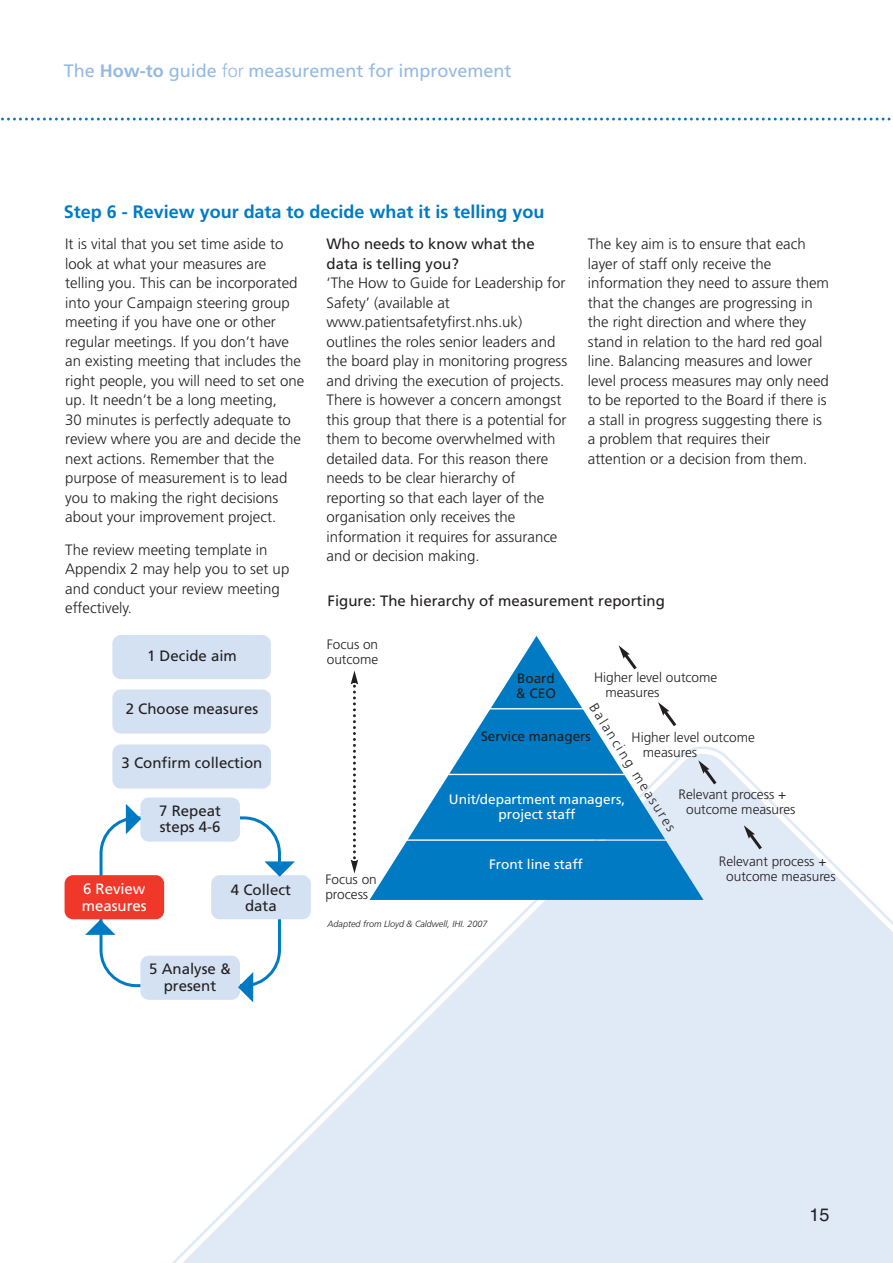
<style>
.page{position:relative;width:893px;height:1263px;background:#fff}
.page>*{position:absolute;margin:0;border:0;box-sizing:border-box;transform-origin:0 0}
.t1{font:700 18px "Frutiger";color:#007bc3}
.t2{font:18px "Frutiger";color:#94bae3}
.t3{font:18px "Helvetica";color:#231f20}
.t4{font:300 15px/19.5px "Frutiger";color:#231f20}
.t5{font:15px/16.5px "Frutiger";color:#231f20}
.t6{font:15px/16.5px "Frutiger";color:#fff}
.t7{font:300 13.65px/15px "Frutiger";color:#231f20}
.t8{font:13.65px/15px "Frutiger";color:#fff;text-align:center}
.t9{font:13.65px/15px "Frutiger";color:#231f20}
.t10{font:italic 300 9px "Frutiger";color:#231f20}
.s1{font-weight:700}
.s2{font-weight:300}
</style>
<div class="page">
<svg style="left:163px;top:755px;width:729px;height:508px;fill:#e0e9f6"></svg>
<svg style="left:1px;top:118px;width:890px;height:3px"></svg>
<div style="left:65px;top:875px;width:99px;height:44px;background:#ef3829;border-radius:9px"></div>
<div style="left:211px;top:875px;width:100px;height:44px;background:#d4e1f3;border-radius:9px"></div>
<div style="left:140px;top:798px;width:100px;height:44px;background:#d4e1f3;border-radius:9px"></div>
<div style="left:112px;top:744px;width:159px;height:45px;background:#d4e1f3;border-radius:9px"></div>
<div style="left:112px;top:689px;width:159px;height:45px;background:#d4e1f3;border-radius:9px"></div>
<div style="left:112px;top:635px;width:159px;height:44px;background:#d4e1f3;border-radius:9px"></div>
<svg style="left:85px;top:804px;width:210px;height:198px"></svg>
<svg style="left:369px;top:636px;width:334px;height:264px"></svg>
<svg style="left:618px;top:645px;width:21px;height:28px"></svg>
<svg style="left:658px;top:702px;width:21px;height:28px"></svg>
<svg style="left:698px;top:760px;width:21px;height:28px"></svg>
<svg style="left:743px;top:825px;width:22px;height:28px"></svg>
<svg style="left:351px;top:671px;width:7px;height:203px"></svg>
<p class="t2" style="left:64px;top:64px;width:449px">The <span class="s1">How-to</span> guide <span class="s2">for</span> measurement for improvement</p>
<p class="t1" style="left:64px;top:204px;width:482px">Step 6 - Review your data to decide what it is telling you</p>
<p class="t4" style="left:65px;top:236px;width:240px">It is vital that you set time aside to look at what your measures are telling you. This can be incorporated into your Campaign steering group meeting if you have one or other regular meetings. If you don’t have an existing meeting that includes the right people, you will need to set one up. It needn’t be a long meeting,<br>30 minutes is perfectly adequate to review where you are and decide the next actions. Remember that the purpose of measurement is to lead you to making the right decisions about your improvement project.</p>
<p class="t4" style="left:65px;top:541px;width:225px">The review meeting template in<br>Appendix 2 may help you to set up and conduct your review meeting effectively.</p>
<p class="t5" style="left:147px;top:649px;width:91px">1 Decide aim</p>
<p class="t5" style="left:126px;top:701px;width:134px">2 Choose measures</p>
<p class="t5" style="left:122px;top:756px;width:142px">3 Confirm collection</p>
<p class="t5" style="left:159px;top:803px;width:63px">7 Repeat steps 4-6</p>
<p class="t6" style="left:82px;top:882px;width:66px">6 Review measures</p>
<p class="t5" style="left:231px;top:882px;width:61px;text-align:center">4 Collect data</p>
<p class="t5" style="left:149px;top:962px;width:83px;text-align:center">5 Analyse &amp; present</p>
<p class="t5" style="left:326px;top:236px;width:210px;line-height:19.5px">Who needs to know what the data is telling you?</p>
<p class="t4" style="left:326px;top:275px;width:242px">‘The How to Guide for Leadership for Safety’ (available at www.patientsafetyfirst.nhs.uk) outlines the roles senior leaders and the board play in monitoring progress and driving the execution of projects.<br>There is however a concern amongst this group that there is a potential for them to become overwhelmed with detailed data. For this reason there needs to be clear hierarchy of reporting so that each layer of the organisation only receives the information it requires for assurance and or decision making.</p>
<p class="t4" style="left:588px;top:236px;width:243px">The key aim is to ensure that each layer of staff only receive the information they need to assure them that the changes are progressing in the right direction and where they stand in relation to the hard red goal line. Balancing measures and lower level process measures may only need to be reported to the Board if there is a stall in progress suggesting there is a problem that requires their attention or a decision from them.</p>
<p class="t5" style="left:327px;top:594px;width:339px">Figure: The hierarchy of measurement reporting</p>
<p class="t7" style="left:327px;top:638px;width:53px">Focus on outcome</p>
<p class="t7" style="left:325px;top:873px;width:53px">Focus on process</p>
<p class="t9" style="left:516px;top:671px;width:42px">Board &amp; CEO</p>
<p class="t7" style="left:605px;top:671px;width:113px;text-indent:-11px">Higher level outcome measures</p>
<p class="t7" style="left:598px;top:701px;width:150px;rotate:58deg">Balancing measures</p>
<p class="t9" style="left:481px;top:730px;width:111px">Service managers</p>
<p class="t7" style="left:643px;top:731px;width:113px;text-indent:-11px">Higher level outcome measures</p>
<p class="t7" style="left:686px;top:788px;width:111px;text-indent:-8px">Relevant process + outcome measures</p>
<p class="t8" style="left:449px;top:793px;width:178px">Unit/department managers, project staff</p>
<p class="t8" style="left:489px;top:858px;width:95px">Front line staff</p>
<p class="t7" style="left:726px;top:855px;width:111px;text-indent:-8px">Relevant process + outcome measures</p>
<p class="t10" style="left:327px;top:920px;width:161px">Adapted from Lloyd &amp; Caldwell, IHI. 2007</p>
<p class="t3" style="left:809px;top:1208px;width:22px">15</p>
</div>
